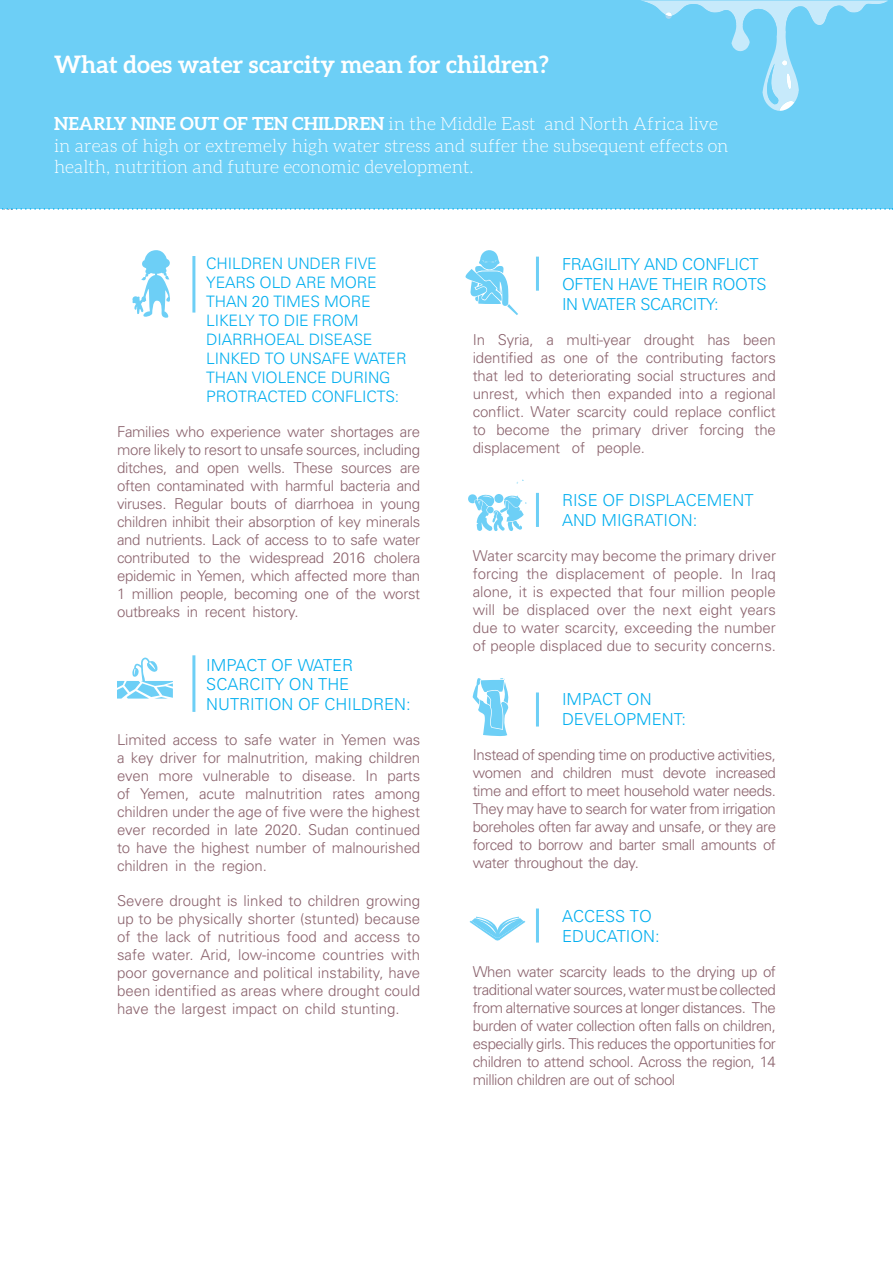
<style>
.page{position:relative;width:893px;height:1263px;background:#fff}
.page>*{position:absolute;margin:0;border:0;box-sizing:border-box;transform-origin:0 0}
.t1{font:700 24px "Aleo";color:#fff}
.t2{font:300 18px/21.6px "Aleo";color:#fff}
.t3{font:300 16.5px/19.8px "Univers";color:#00aeef}
.t4{font:300 16.5px/19.8px "Univers";letter-spacing:-.02em;color:#00aeef}
.t5{font:300 15.75px/18.9px "Univers";letter-spacing:-.01em;color:#00aeef}
.t6{font:300 15px/18px "Univers";letter-spacing:-.01em;color:#8b636d;text-align:justify}
.s1{font-weight:700}
</style>
<div class="page">
<div style="left:0;top:0;width:893px;height:209px;background:#6dcff6"></div>
<hr style="left:192px;top:256px;width:3px;height:57px;background:#6dcff6">
<hr style="left:192px;top:655px;width:3px;height:57px;background:#6dcff6">
<hr style="left:536px;top:493px;width:3px;height:34px;background:#6dcff6">
<hr style="left:536px;top:692px;width:3px;height:34px;background:#6dcff6">
<hr style="left:536px;top:908px;width:3px;height:34px;background:#6dcff6">
<svg style="left:2px;top:208px;width:891px;height:2px"></svg>
<svg style="left:641px;top:0;width:247px;height:111px"></svg>
<svg style="left:132px;top:250px;width:38px;height:68px"></svg>
<svg style="left:465px;top:250px;width:53px;height:65px"></svg>
<svg style="left:117px;top:657px;width:56px;height:41px"></svg>
<svg style="left:468px;top:494px;width:59px;height:37px"></svg>
<svg style="left:469px;top:917px;width:56px;height:23px"></svg>
<svg style="left:472px;top:678px;width:37px;height:58px"></svg>
<hr style="left:536px;top:257px;width:3px;height:34px;background:#6dcff6">
<h1 class="t1" style="left:54px;top:51px;width:496px">What does water scarcity mean for children?</h1>
<p class="t2" style="left:54px;top:113px;width:676px"><span class="s1">NEARLY NINE OUT OF TEN CHILDREN</span> in the Middle East and North Africa live in areas of high or extremely high water stress and suffer the subsequent effects on health, nutrition and future economic development.</p>
<p class="t5" style="left:206px;top:254px;width:202px">CHILDREN UNDER FIVE<br>YEARS OLD ARE MORE<br>THAN 20 TIMES MORE<br>LIKELY TO DIE FROM<br>DIARRHOEAL DISEASE<br>LINKED TO UNSAFE WATER<br>THAN VIOLENCE DURING<br>PROTRACTED CONFLICTS:</p>
<p class="t6" style="left:117px;top:422px;width:305px">Families who experience water shortages are more likely to resort to unsafe sources, including ditches, and open wells. These sources are often contaminated with harmful bacteria and viruses. Regular bouts of diarrhoea in young children inhibit their absorption of key minerals and nutrients. Lack of access to to safe water contributed to the widespread 2016 cholera epidemic in Yemen, which affected more than 1 million people, becoming one of the worst outbreaks in recent history.</p>
<p class="t3" style="left:206px;top:654px;width:206px">IMPACT OF WATER<br>SCARCITY ON THE<br>NUTRITION OF CHILDREN:</p>
<p class="t6" style="left:117px;top:730px;width:305px">Limited access to safe water in Yemen was a key driver for malnutrition, making children even more vulnerable to disease. In parts of Yemen, acute malnutrition rates among children under the age of five were the highest ever recorded in late 2020. Sudan continued to have the highest number of malnourished children in the region.</p>
<p class="t6" style="left:117px;top:891px;width:305px">Severe drought is linked to children growing up to be physically shorter (stunted) because of the lack of nutritious food and access to safe water. Arid, low-income countries with poor governance and political instability, have been identified as areas where drought could have the largest impact on child stunting.</p>
<p class="t4" style="left:562px;top:254px;width:206px">FRAGILITY AND CONFLICT<br>OFTEN HAVE THEIR ROOTS<br>IN WATER SCARCITY:</p>
<p class="t6" style="left:473px;top:330px;width:305px">In Syria, a multi-year drought has been identified as one of the contributing factors that led to deteriorating social structures and unrest, which then expanded into a regional conflict. Water scarcity could replace conflict to become the primary driver forcing the displacement of people.</p>
<p class="t3" style="left:562px;top:490px;width:193px">RISE OF DISPLACEMENT<br>AND MIGRATION:</p>
<p class="t6" style="left:473px;top:546px;width:305px">Water scarcity may become the primary driver forcing the displacement of people. In Iraq alone, it is expected that four million people will be displaced over the next eight years due to water scarcity, exceeding the number of people displaced due to security concerns.</p>
<p class="t3" style="left:562px;top:689px;width:126px">IMPACT ON<br>DEVELOPMENT:</p>
<p class="t6" style="left:473px;top:745px;width:305px">Instead of spending time on productive activities, women and children must devote increased time and effort to meet household water needs.<br>They may have to search for water from irrigation boreholes often far away and unsafe, or they are forced to borrow and barter small amounts of water throughout the day.</p>
<p class="t3" style="left:562px;top:905px;width:99px">ACCESS TO<br>EDUCATION:</p>
<p class="t6" style="left:473px;top:962px;width:305px">When water scarcity leads to the drying up of traditional water sources, water must be collected from alternative sources at longer distances. The burden of water collection often falls on children, especially girls. This reduces the opportunities for children to attend school. Across the region, 14 million children are out of school</p>
</div>
